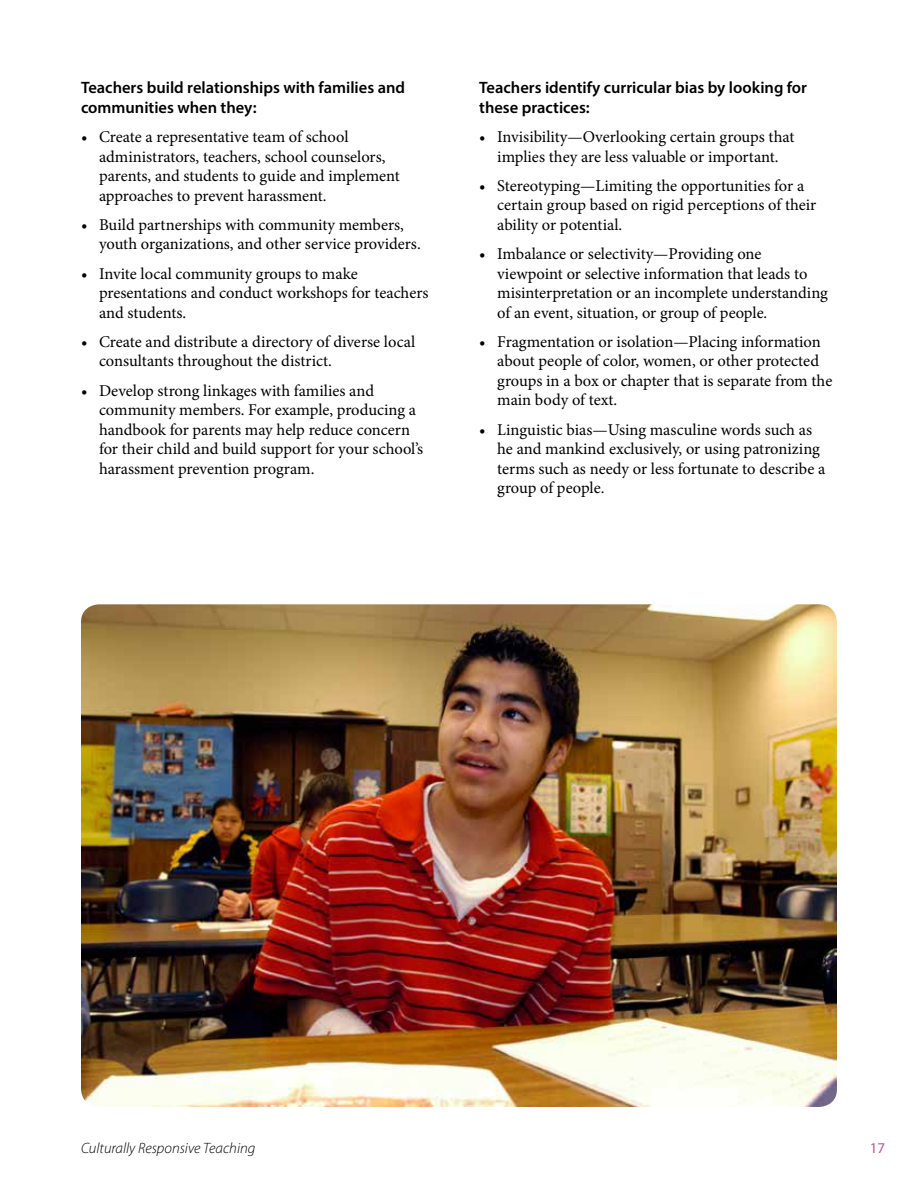
<style>
.page{position:relative;width:918px;height:1188px;background:#fff}
.page>*{position:absolute;margin:0;border:0;box-sizing:border-box;transform-origin:0 0}
.t1{font:16.5px/19.5px "Minion Pro";letter-spacing:-.005em;color:#000}
.t2{font:600 16.5px/19.5px "Myriad Pro";color:#000}
.t3{font:italic 300 15px "Myriad Pro";color:#000}
.t4{font:15px "Myriad Pro";color:#c65093}
</style>
<div class="page">
<img style="left:81px;top:604px;width:756px;height:503px">
<p class="t2" style="left:81px;top:78px;width:326px">Teachers build relationships with families and communities when they:</p>
<p class="t1" style="left:99px;top:127px;width:302px;text-indent:-18px">• Create a representative team of school administrators, teachers, school counselors, parents, and students to guide and implement approaches to prevent harassment.</p>
<p class="t1" style="left:99px;top:215px;width:323px;text-indent:-18px">• Build partnerships with community members, youth organizations, and other service providers.</p>
<p class="t1" style="left:99px;top:264px;width:331px;text-indent:-18px">• Invite local community groups to make presentations and conduct workshops for teachers and students.</p>
<p class="t1" style="left:99px;top:332px;width:318px;text-indent:-18px">• Create and distribute a directory of diverse local consultants throughout the district.</p>
<p class="t1" style="left:99px;top:381px;width:326px;text-indent:-18px">• Develop strong linkages with families and community members. For example, producing a handbook for parents may help reduce concern for their child and build support for your school’s harassment prevention program.</p>
<p class="t2" style="left:479px;top:78px;width:329px">Teachers identify curricular bias by looking for these practices:</p>
<p class="t1" style="left:479px;top:127px;width:317px;text-align:center">• Invisibility—Overlooking certain groups that implies they are less valuable or important.</p>
<p class="t1" style="left:497px;top:176px;width:321px;text-indent:-18px">• Stereotyping—Limiting the opportunities for a certain group based on rigid perceptions of their ability or potential.</p>
<p class="t1" style="left:497px;top:244px;width:332px;text-indent:-18px">• Imbalance or selectivity—Providing one viewpoint or selective information that leads to misinterpretation or an incomplete understanding of an event, situation, or group of people.</p>
<p class="t1" style="left:497px;top:332px;width:337px;text-indent:-18px">• Fragmentation or isolation—Placing information about people of color, women, or other protected groups in a box or chapter that is separate from the main body of text.</p>
<p class="t1" style="left:497px;top:420px;width:330px;text-indent:-18px">• Linguistic bias—Using masculine words such as he and mankind exclusively, or using patronizing terms such as needy or less fortunate to describe a group of people.</p>
<p class="t3" style="left:81px;top:1139px;width:176px">Culturally Responsive Teaching</p>
<p class="t4" style="left:870px;top:1139px;width:17px">17</p>
</div>
